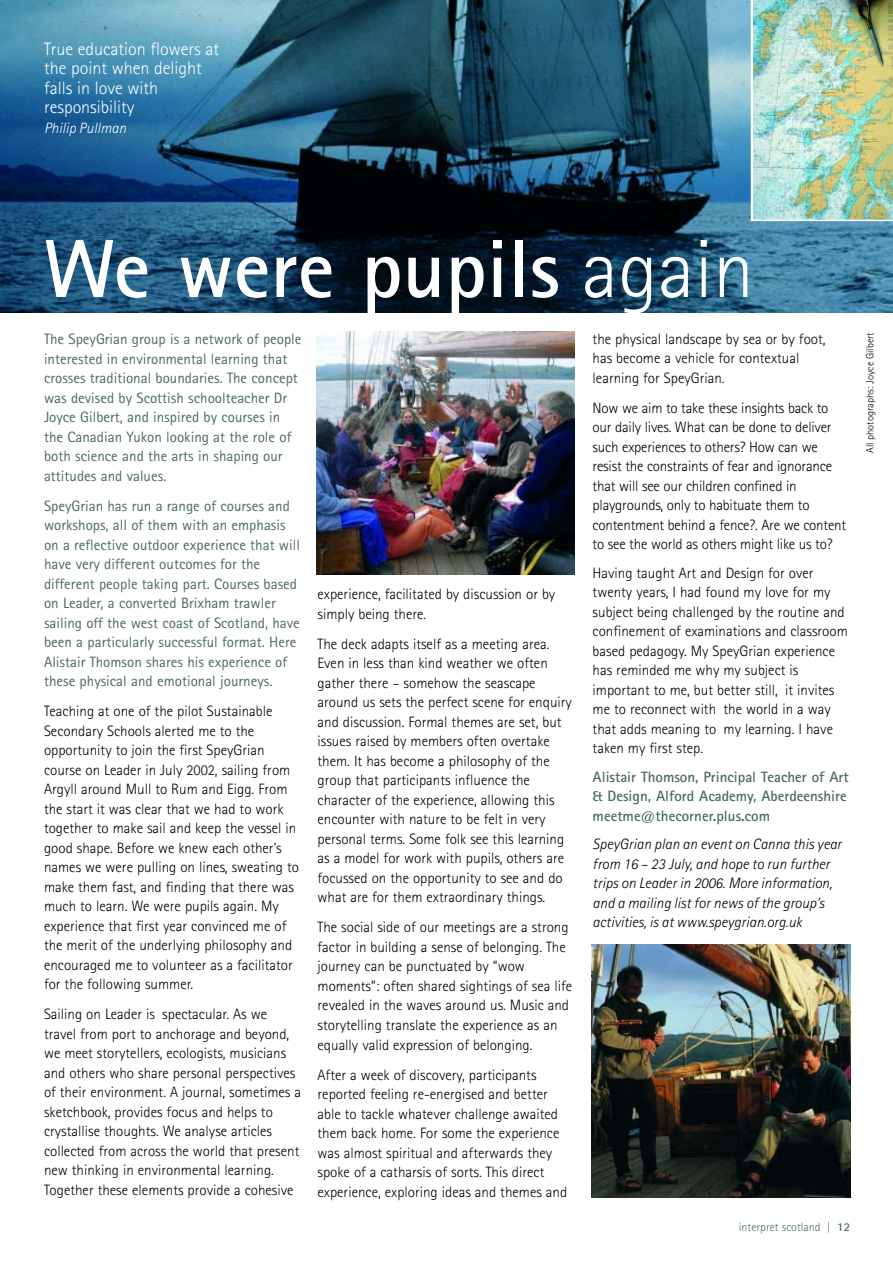
<style>
.page{position:relative;width:893px;height:1263px;background:#fff}
.page>*{position:absolute;margin:0;border:0;box-sizing:border-box;transform-origin:0 0}
.t1{font:700 82.5px "Rotis Sans Serif";color:#fff}
.t2{font:300 18px/19.5px "Rotis Sans Serif";color:#fff}
.t3{font:300 15px/19.5px "Rotis Sans Serif";color:#000}
.t4{font:15px/19.5px "Rotis Sans Serif";color:#4b6968}
.t5{font:italic 300 15px/19.5px "Rotis Sans Serif";color:#000}
.t6{font:700 15px/19.5px "Rotis Sans Serif";color:#4b6968}
.t7{font:italic 300 15px "Rotis Sans Serif";color:#fff}
.t8{font:300 12px "Rotis Sans Serif";color:#4b6968}
.t9{font:300 10.5px "Rotis Sans Serif";color:#000}
.s1{font-weight:300}
.s2{font-weight:700}
</style>
<div class="page">
<img style="left:0;top:0;width:893px;height:312px">
<img style="left:591px;top:945px;width:259px;height:253px">
<img style="left:316px;top:332px;width:259px;height:242px">
<img style="left:751px;top:0;width:142px;height:221px">
<p class="t2" style="left:44px;top:40px;width:177px">True education flowers at the point when delight falls in love with responsibility</p>
<p class="t7" style="left:44px;top:122px;width:84px">Philip Pullman</p>
<h1 class="t1" style="left:44px;top:240px;width:712px">We were pupils <span class="s1">again</span></h1>
<p class="t4" style="left:44px;top:331px;width:259px">The SpeyGrian group is a network of people interested in environmental learning that crosses traditional boundaries. The concept was devised by Scottish schoolteacher Dr Joyce Gilbert, and inspired by courses in the Canadian Yukon looking at the role of both science and the arts in shaping our attitudes and values.</p>
<p class="t4" style="left:44px;top:497px;width:258px">SpeyGrian has run a range of courses and workshops, all of them with an emphasis on a reflective outdoor experience that will have very different outcomes for the different people taking part. Courses based on Leader, a converted Brixham trawler sailing off the west coast of Scotland, have been a particularly successful format. Here Alistair Thomson shares his experience of these physical and emotional journeys.</p>
<p class="t3" style="left:44px;top:703px;width:256px">Teaching at one of the pilot Sustainable Secondary Schools alerted me to the opportunity to join the first SpeyGrian course on Leader in July 2002, sailing from Argyll around Mull to Rum and Eigg. From the start it was clear that we had to work together to make sail and keep the vessel in good shape. Before we knew each other’s names we were pulling on lines, sweating to make them fast, and finding that there was much to learn. We were pupils again. My experience that first year convinced me of the merit of the underlying philosophy and encouraged me to volunteer as a facilitator for the following summer.</p>
<p class="t3" style="left:44px;top:1006px;width:259px">Sailing on Leader is spectacular. As we travel from port to anchorage and beyond, we meet storytellers, ecologists, musicians and others who share personal perspectives of their environment. A journal, sometimes a sketchbook, provides focus and helps to crystallise thoughts. We analyse articles collected from across the world that present new thinking in environmental learning.<br>Together these elements provide a cohesive</p>
<p class="t3" style="left:318px;top:586px;width:239px">experience, facilitated by discussion or by simply being there.</p>
<p class="t3" style="left:318px;top:636px;width:256px">The deck adapts itself as a meeting area.<br>Even in less than kind weather we often gather there – somehow the seascape around us sets the perfect scene for enquiry and discussion. Formal themes are set, but issues raised by members often overtake them. It has become a philosophy of the group that participants influence the character of the experience, allowing this encounter with nature to be felt in very personal terms. Some folk see this learning as a model for work with pupils, others are focussed on the opportunity to see and do what are for them extraordinary things.</p>
<p class="t3" style="left:318px;top:919px;width:256px">The social side of our meetings are a strong factor in building a sense of belonging. The journey can be punctuated by “wow moments”: often shared sightings of sea life revealed in the waves around us. Music and storytelling translate the experience as an equally valid expression of belonging.</p>
<p class="t3" style="left:318px;top:1066px;width:251px">After a week of discovery, participants reported feeling re-energised and better able to tackle whatever challenge awaited them back home. For some the experience was almost spiritual and afterwards they spoke of a catharsis of sorts. This direct experience, exploring ideas and themes and</p>
<p class="t3" style="left:593px;top:330px;width:234px">the physical landscape by sea or by foot, has become a vehicle for contextual learning for SpeyGrian.</p>
<p class="t3" style="left:593px;top:399px;width:255px">Now we aim to take these insights back to our daily lives. What can be done to deliver such experiences to others? How can we resist the constraints of fear and ignorance that will see our children confined in playgrounds, only to habituate them to contentment behind a fence?. Are we content to see the world as others might like us to?</p>
<p class="t3" style="left:593px;top:564px;width:257px">Having taught Art and Design for over twenty years, I had found my love for my subject being challenged by the routine and confinement of examinations and classroom based pedagogy. My SpeyGrian experience has reminded me why my subject is important to me, but better still, it invites me to reconnect with the world in a way that adds meaning to my learning. I have taken my first step.</p>
<p class="t6" style="left:593px;top:768px;width:258px">Alistair Thomson, Principal Teacher of Art &amp; Design, Alford Academy, Aberdeenshire meetme@thecorner.plus.com</p>
<p class="t5" style="left:593px;top:836px;width:251px">SpeyGrian plan an event on Canna this year from 16 – 23 July, and hope to run further trips on Leader in 2006. More information, and a mailing list for news of the group’s activities, is at www.speygrian.org.uk</p>
<p class="t8" style="left:739px;top:1223px;width:113px">interpret scotland | <span class="s2">12</span></p>
<p class="t9" style="left:866px;top:453px;width:122px;rotate:-90deg">All photographs: Joyce Gilbert</p>
</div>
